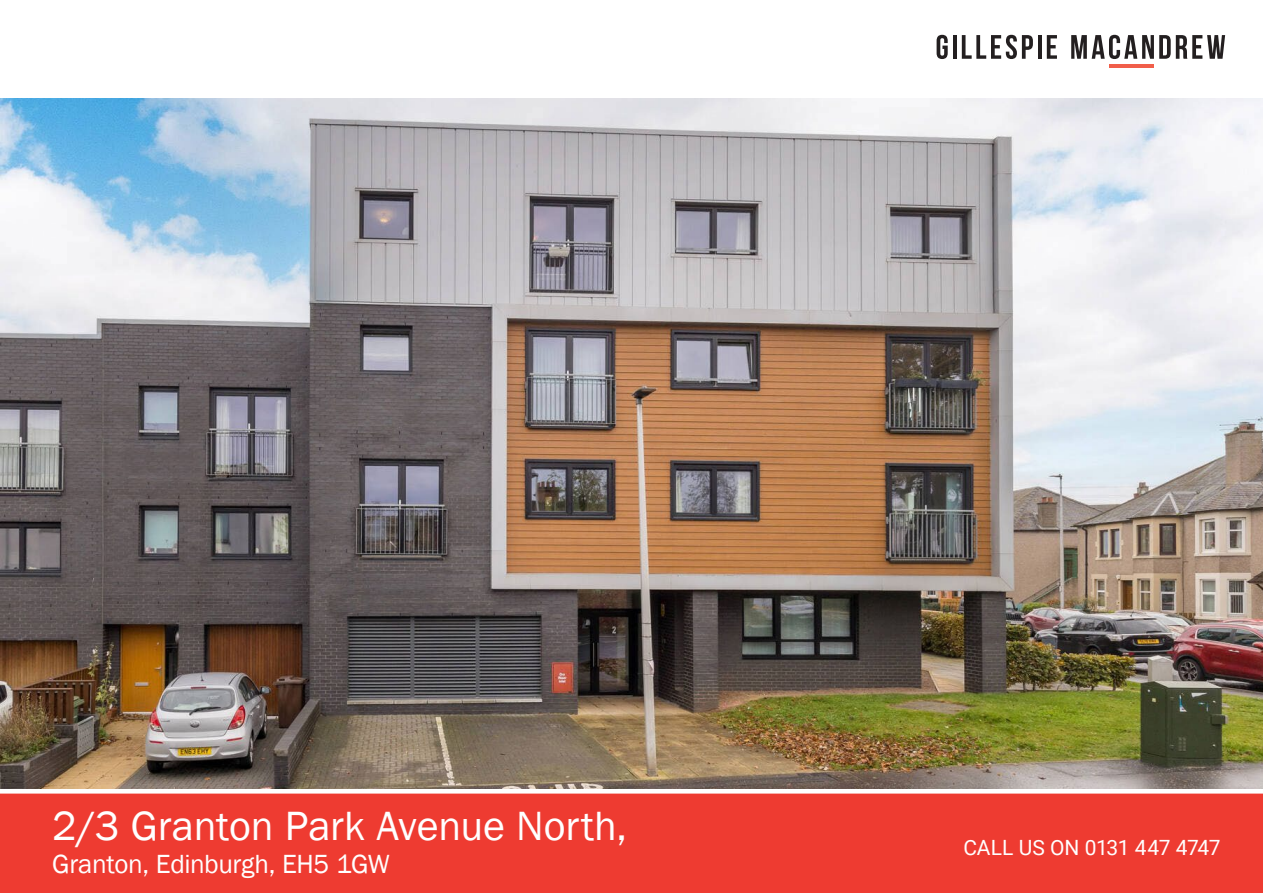
<style>
.page{position:relative;width:1263px;height:893px;background:#fff}
.page>*{position:absolute;margin:0;border:0;box-sizing:border-box;transform-origin:0 0}
._1_address{font:42px "Franklin Gothic";letter-spacing:-.005em;color:#fff}
._1_address-2{font:27px "Franklin Gothic";letter-spacing:-.015em;color:#fff}
.t1{font:21px "Roboto";letter-spacing:-.02em;color:#fff}
</style>
<div class="page">
<div style="left:0;top:794px;width:1263px;height:99px;background:#ee3b31"></div>
<img style="left:1px;top:99px;width:1262px;height:690px">
<hr style="left:1109px;top:64px;width:45px;height:4px;background:#f15e4a">
<svg style="left:936px;top:35px;width:12px;height:24px"></svg>
<hr style="left:953px;top:35px;width:3px;height:24px;background:#231f20">
<svg style="left:962px;top:35px;width:71px;height:24px"></svg>
<hr style="left:1038px;top:35px;width:3px;height:24px;background:#231f20">
<svg style="left:1047px;top:35px;width:10px;height:24px"></svg>
<svg style="left:1071px;top:35px;width:154px;height:24px"></svg>
<p class="_1_address" style="left:52px;top:799px;width:576px">2/3 Granton Park Avenue North,</p>
<p class="_1_address-2" style="left:52px;top:847px;width:339px">Granton, Edinburgh, EH5 1GW</p>
<p class="t1" style="left:963px;top:833px;width:259px">CALL US ON 0131 447 4747</p>
</div>
